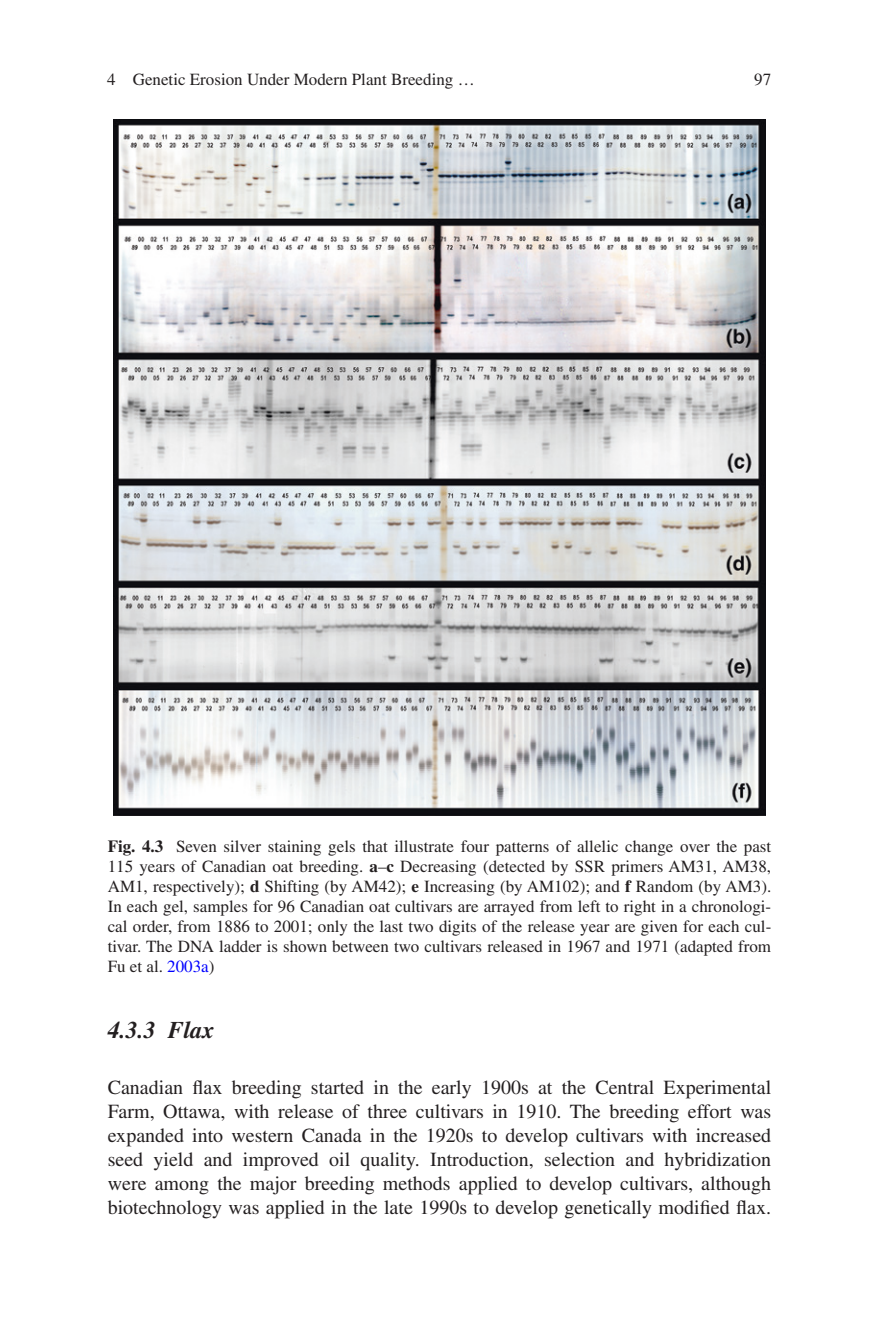
<style>
.page{position:relative;width:879px;height:1333px;background:#fff}
.page>*{position:absolute;margin:0;border:0;box-sizing:border-box;transform-origin:0 0}
.t1{font:italic 700 24px "Times";color:#231f20}
.t2{font:20px/24px "Times";color:#231f20;text-align:justify}
.t3{font:17px/20px "Times";color:#231f20;text-align:justify}
.s1{font-weight:700}
.s2{color:#00f}
</style>
<div class="page">
<img style="left:113px;top:119px;width:652px;height:696px">
<p class="t3" style="left:107px;top:69px;width:369px">4 Genetic Erosion Under Modern Plant Breeding …</p>
<p class="t3" style="left:754px;top:69px;width:18px">97</p>
<p class="t3" style="left:108px;top:836px;width:665px"><span class="s1">Fig. 4.3</span> Seven silver staining gels that illustrate four patterns of allelic change over the past 115 years of Canadian oat breeding. <span class="s1">a</span>–<span class="s1">c</span> Decreasing (detected by SSR primers AM31, AM38, AM1, respectively); <span class="s1">d</span> Shifting (by AM42); <span class="s1">e</span> Increasing (by AM102); and <span class="s1">f</span> Random (by AM3).<br>In each gel, samples for 96 Canadian oat cultivars are arrayed from left to right in a chronologi&shy;cal order, from 1886 to 2001; only the last two digits of the release year are given for each cul&shy;tivar. The DNA ladder is shown between two cultivars released in 1967 and 1971 (adapted from Fu et al. <span class="s2">2003a</span>)</p>
<h1 class="t1" style="left:108px;top:1016px;width:108px">4.3.3 Flax</h1>
<p class="t2" style="left:108px;top:1075px;width:665px">Canadian flax breeding started in the early 1900s at the Central Experimental Farm, Ottawa, with release of three cultivars in 1910. The breeding effort was expanded into western Canada in the 1920s to develop cultivars with increased seed yield and improved oil quality. Introduction, selection and hybridization were among the major breeding methods applied to develop cultivars, although biotechnology was applied in the late 1990s to develop genetically modified flax.</p>
</div>
